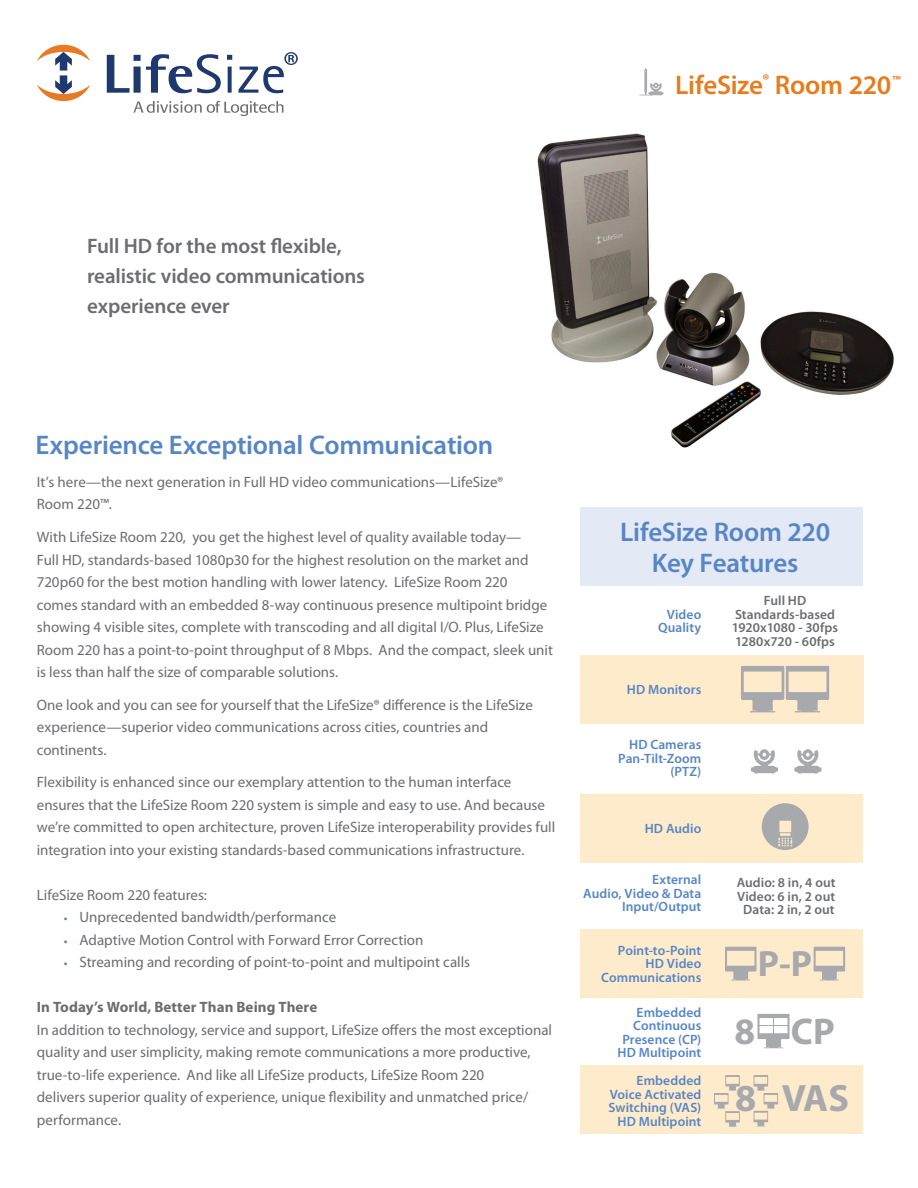
<style>
.page{position:relative;width:918px;height:1188px;background:#fff}
.page>*{position:absolute;margin:0;border:0;box-sizing:border-box;transform-origin:0 0}
.t1{font:700 38.25px "Myriad";color:#a7a9ac}
.t2{font:700 37.35px "Myriad";color:#a7a9ac}
.t3{font:700 36.6px "Myriad";color:#a7a9ac}
._02_Header_A__front{font:600 27px "Myriad Pro";letter-spacing:-.01em;color:#5786c5}
._01_Page_Title__fron{font:600 27px "Myriad Pro";letter-spacing:-.01em;color:#e87c1d}
._04_Callout_Text__fr{font:600 21px/30px "Myriad Pro";letter-spacing:-.005em;color:#6c6d70}
._03_Body_Copy_A__fro{font:15px/22.5px "Myriad Pro";color:#6c6d70}
._02_Header_A__front-2{font:15px/22.5px "Myriad Pro";color:#6c6d70}
._03_Body_Copy_A__fro-2{font:700 15px "Myriad Pro";letter-spacing:.005em;color:#6c6d70}
._06_Header_B__front{font:600 13.5px/13.5px "Myriad Pro";letter-spacing:.005em;color:#5786c5}
._06_Header_B__front-2{font:600 13.5px "Myriad Pro";letter-spacing:.005em;color:#6c6d70}
.s1{font-weight:600;font-size:12px;color:#5786c5}
</style>
<div class="page">
<svg style="left:639px;top:68px;width:24px;height:27px"></svg>
<div style="left:580px;top:794px;width:283px;height:68px;background:#feebcb"></div>
<div style="left:580px;top:1066px;width:283px;height:68px;background:#feebcb"></div>
<div style="left:580px;top:507px;width:283px;height:78px;background:#e3e9f5"></div>
<div style="left:580px;top:655px;width:284px;height:69px;background:#feebcb"></div>
<div style="left:580px;top:929px;width:283px;height:69px;background:#feebcb"></div>
<svg style="left:814px;top:947px;width:31px;height:34px"></svg>
<svg style="left:725px;top:947px;width:31px;height:34px"></svg>
<svg style="left:741px;top:666px;width:88px;height:46px"></svg>
<svg style="left:751px;top:749px;width:27px;height:25px"></svg>
<svg style="left:794px;top:749px;width:28px;height:25px"></svg>
<svg style="left:762px;top:803px;width:47px;height:47px"></svg>
<svg style="left:757px;top:1014px;width:33px;height:34px"></svg>
<svg style="left:754px;top:1075px;width:24px;height:51px"></svg>
<svg style="left:714px;top:1075px;width:26px;height:52px"></svg>
<img style="left:537px;top:133px;width:357px;height:315px">
<svg style="left:37px;top:45px;width:53px;height:56px"></svg>
<svg style="left:107px;top:54px;width:114px;height:39px"></svg>
<svg style="left:227px;top:55px;width:5px;height:38px"></svg>
<svg style="left:239px;top:52px;width:59px;height:41px"></svg>
<svg style="left:134px;top:101px;width:149px;height:15px"></svg>
<p class="_01_Page_Title__fron" style="left:675px;top:67px;width:227px">LifeSize<sup>®</sup> Room 220<sup>™</sup></p>
<p class="_04_Callout_Text__fr" style="left:87px;top:230px;width:280px">Full HD for the most flexible, realistic video communications experience ever</p>
<p class="_02_Header_A__front" style="left:36px;top:428px;width:459px">Experience Exceptional Communication</p>
<p class="_02_Header_A__front-2" style="left:37px;top:470px;width:468px">It’s here—the next generation in Full HD video communications—LifeSize®<br>Room 220™.</p>
<p class="_02_Header_A__front-2" style="left:37px;top:526px;width:518px">With LifeSize Room 220, you get the highest level of quality available today—<br>Full HD, standards-based 1080p30 for the highest resolution on the market and 720p60 for the best motion handling with lower latency. LifeSize Room 220<br>comes standard with an embedded 8-way continuous presence multipoint bridge showing 4 visible sites, complete with transcoding and all digital I/O. Plus, LifeSize Room 220 has a point-to-point throughput of 8 Mbps. And the compact, sleek unit is less than half the size of comparable solutions.</p>
<p class="_02_Header_A__front-2" style="left:37px;top:693px;width:498px">One look and you can see for yourself that the LifeSize® difference is the LifeSize experience—superior video communications across cities, countries and continents.</p>
<p class="_03_Body_Copy_A__fro" style="left:37px;top:771px;width:520px">Flexibility is enhanced since our exemplary attention to the human interface ensures that the LifeSize Room 220 system is simple and easy to use. And because we’re committed to open architecture, proven LifeSize interoperability provides full integration into your existing standards-based communications infrastructure.</p>
<p class="_03_Body_Copy_A__fro" style="left:37px;top:883px;width:172px">LifeSize Room 220 features:</p>
<p class="_03_Body_Copy_A__fro" style="left:64px;top:906px;width:274px"><span class="s1">•</span> Unprecedented bandwidth/performance</p>
<p class="_03_Body_Copy_A__fro" style="left:64px;top:928px;width:361px"><span class="s1">•</span> Adaptive Motion Control with Forward Error Correction</p>
<p class="_03_Body_Copy_A__fro" style="left:64px;top:951px;width:408px"><span class="s1">•</span> Streaming and recording of point-to-point and multipoint calls</p>
<p class="_03_Body_Copy_A__fro-2" style="left:37px;top:997px;width:282px">In Today’s World, Better Than Being There</p>
<p class="_03_Body_Copy_A__fro" style="left:37px;top:1018px;width:517px">In addition to technology, service and support, LifeSize offers the most exceptional quality and user simplicity, making remote communications a more productive, true-to-life experience. And like all LifeSize products, LifeSize Room 220<br>delivers superior quality of experience, unique flexibility and unmatched price/ performance.</p>
<p class="_02_Header_A__front" style="left:620px;top:514px;width:211px">LifeSize Room 220</p>
<p class="_02_Header_A__front" style="left:652px;top:546px;width:148px">Key Features</p>
<p class="_06_Header_B__front" style="left:667px;top:607px;width:36px">Video</p>
<p class="_06_Header_B__front" style="left:658px;top:621px;width:45px">Quality</p>
<p class="_06_Header_B__front-2" style="left:764px;top:592px;width:44px">Full HD</p>
<p class="_06_Header_B__front-2" style="left:735px;top:606px;width:102px">Standards-based</p>
<p class="_06_Header_B__front-2" style="left:732px;top:619px;width:108px">1920x1080 - 30fps</p>
<p class="_06_Header_B__front-2" style="left:735px;top:633px;width:101px">1280x720 - 60fps</p>
<p class="_06_Header_B__front" style="left:627px;top:683px;width:76px">HD Monitors</p>
<p class="_06_Header_B__front" style="left:629px;top:738px;width:74px">HD Cameras</p>
<p class="_06_Header_B__front" style="left:618px;top:751px;width:85px">Pan-Tilt-Zoom</p>
<p class="_06_Header_B__front" style="left:670px;top:765px;width:32px">(PTZ)</p>
<p class="_06_Header_B__front" style="left:645px;top:822px;width:58px">HD Audio</p>
<p class="_06_Header_B__front" style="left:652px;top:873px;width:51px">External</p>
<p class="_06_Header_B__front" style="left:583px;top:886px;width:120px">Audio, Video &amp; Data</p>
<p class="_06_Header_B__front" style="left:622px;top:900px;width:81px">Input/Output</p>
<p class="_06_Header_B__front" style="left:618px;top:943px;width:85px">Point-to-Point</p>
<p class="_06_Header_B__front" style="left:646px;top:957px;width:57px">HD Video</p>
<p class="_06_Header_B__front" style="left:601px;top:970px;width:102px">Communications</p>
<p class="_06_Header_B__front" style="left:633px;top:1005px;width:70px">Embedded<br>Continuous</p>
<p class="_06_Header_B__front" style="left:622px;top:1032px;width:80px">Presence (CP)</p>
<p class="_06_Header_B__front" style="left:618px;top:1045px;width:85px">HD Multipoint</p>
<p class="_06_Header_B__front" style="left:610px;top:1073px;width:93px;text-align:right">Embedded<br>Voice Activated</p>
<p class="_06_Header_B__front" style="left:609px;top:1100px;width:94px">Switching (VAS)</p>
<p class="_06_Header_B__front" style="left:618px;top:1114px;width:85px">HD Multipoint</p>
<p class="_06_Header_B__front-2" style="left:737px;top:874px;width:100px">Audio: 8 in, 4 out</p>
<p class="_06_Header_B__front-2" style="left:737px;top:888px;width:100px">Video: 6 in, 2 out</p>
<p class="_06_Header_B__front-2" style="left:743px;top:901px;width:93px">Data: 2 in, 2 out</p>
<p class="t3" style="left:758px;top:945px;width:56px">P-P</p>
<p class="t2" style="left:734px;top:1012px;width:102px">8 CP</p>
<p class="t1" style="left:735px;top:1079px;width:115px">8 VAS</p>
</div>
